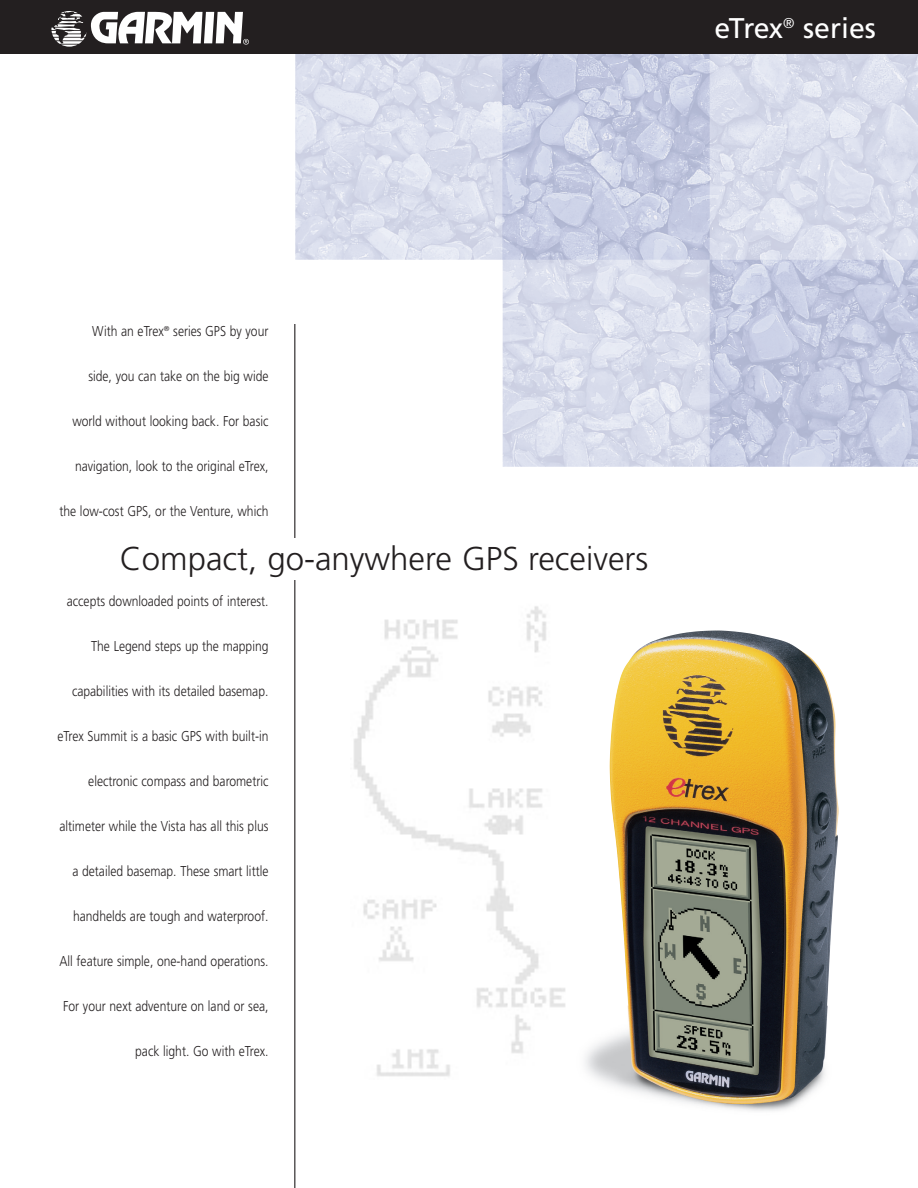
<style>
.page{position:relative;width:918px;height:1188px;background:#fff}
.page>*{position:absolute;margin:0;border:0;box-sizing:border-box;transform-origin:0 0}
.t1{font:300 33px "Frutiger";color:#231f20}
.t2{font:28.5px "Frutiger";color:#fff}
.t3{font:300 14.25px "Frutiger";color:#231f20;scale:.85 1}
</style>
<div class="page">
<img style="left:354px;top:606px;width:211px;height:471px">
<img style="left:585px;top:631px;width:254px;height:480px">
<div style="left:0;top:0;width:918px;height:54px;background:#231f20"></div>
<svg style="left:51px;top:11px;width:198px;height:36px"></svg>
<img style="left:295px;top:54px;width:623px;height:413px">
<hr style="left:294px;top:324px;width:1px;height:864px;background:#231f20">
<div style="left:118px;top:538px;width:712px;height:42px;background:#fff"></div>
<h2 class="t2" style="left:715px;top:17px;width:163px">eTrex<sup>®</sup> series</h2>
<p class="t3" style="left:92px;top:326px;width:209px">With an eTrex<sup>®</sup> series GPS by your</p>
<p class="t3" style="left:88px;top:371px;width:213px">side, you can take on the big wide</p>
<p class="t3" style="left:72px;top:416px;width:232px">world without looking back. For basic</p>
<p class="t3" style="left:75px;top:461px;width:229px">navigation, look to the original eTrex,</p>
<p class="t3" style="left:59px;top:506px;width:247px">the low-cost GPS, or the Venture, which</p>
<h1 class="t1" style="left:120px;top:545px;width:530px">Compact, go-anywhere GPS receivers</h1>
<p class="t3" style="left:67px;top:596px;width:239px">accepts downloaded points of interest.</p>
<p class="t3" style="left:91px;top:641px;width:210px">The Legend steps up the mapping</p>
<p class="t3" style="left:72px;top:686px;width:233px">capabilities with its detailed basemap.</p>
<p class="t3" style="left:58px;top:731px;width:250px">eTrex Summit is a basic GPS with built-in</p>
<p class="t3" style="left:88px;top:776px;width:214px">electronic compass and barometric</p>
<p class="t3" style="left:60px;top:821px;width:247px">altimeter while the Vista has all this plus</p>
<p class="t3" style="left:72px;top:866px;width:232px">a detailed basemap. These smart little</p>
<p class="t3" style="left:73px;top:911px;width:231px">handhelds are tough and waterproof.</p>
<p class="t3" style="left:59px;top:956px;width:247px">All feature simple, one-hand operations.</p>
<p class="t3" style="left:63px;top:1001px;width:243px">For your next adventure on land or sea,</p>
<p class="t3" style="left:135px;top:1046px;width:158px">pack light. Go with eTrex.</p>
</div>
